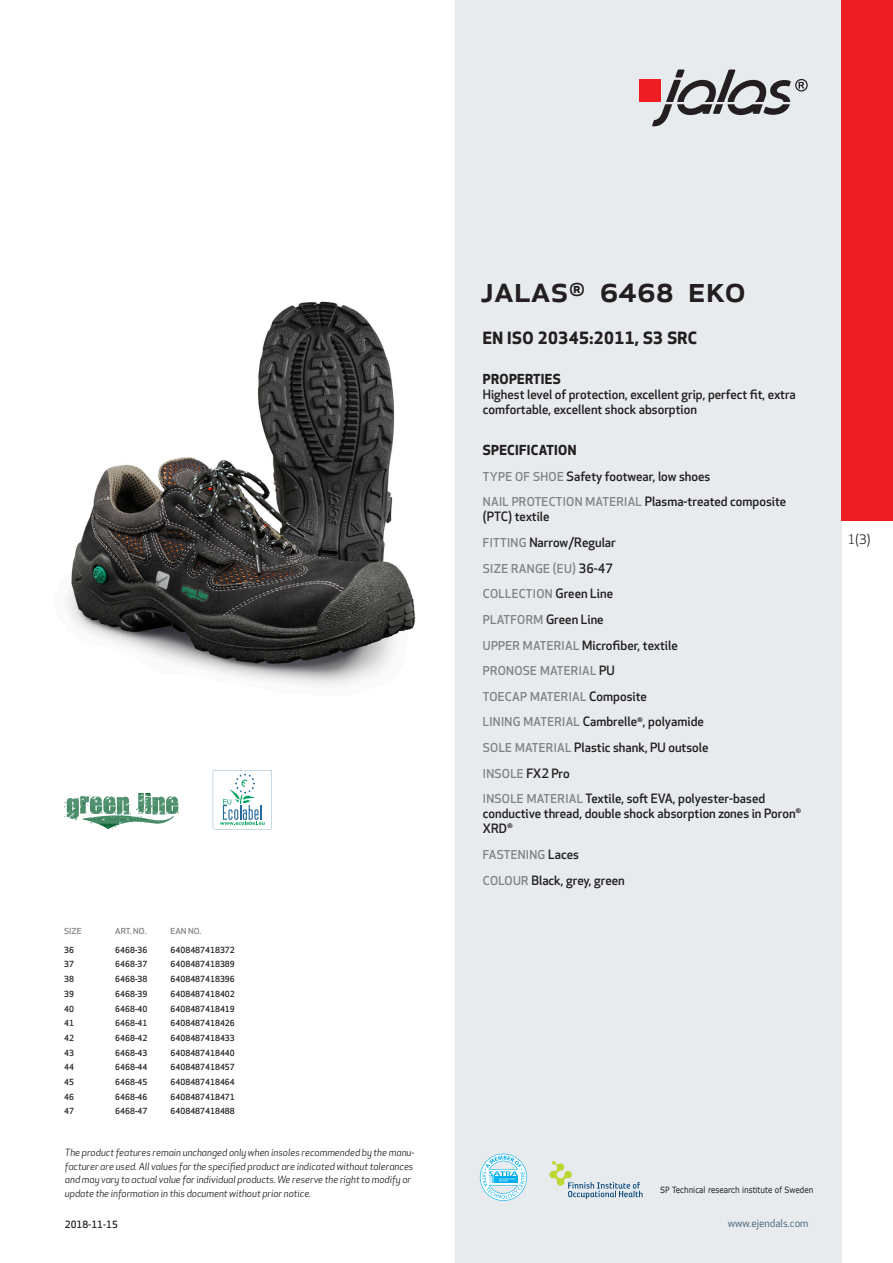
<style>
.page{position:relative;width:893px;height:1263px;background:#fff}
.page>*{position:absolute;margin:0;border:0;box-sizing:border-box;transform-origin:0 0}
.prodname{font:500 36px "Apex New";color:#231f20}
.Funktion_body{font:700 16.5px "Apex New";letter-spacing:.025em;color:#231f20}
.Funktion_body-2{font:700 13.5px "Apex New";letter-spacing:.025em;color:#231f20}
.t1{font:12.75px "Apex New";color:#231f20}
.Funktion_body-3{font:500 12.6px/15px "Apex New";color:#231f20}
.Funktion_body-4{font:500 12px "Apex New";letter-spacing:.025em;color:#808285}
.t2{font:10.5px "Apex New";color:#405968}
.t3{font:italic 9.75px/13.5px "Apex New";color:#231f20}
.Sidfot_datum{font:500 9.75px "Apex New";color:#231f20}
.t4{font:8.55px "Verdana";color:#231f20;scale:.85 1}
.ArticleTable_body{font:500 8.25px "Apex New";color:#231f20}
.ArticeTable_header{font:500 8.1px "Apex New";color:#808285;scale:1.06 1}
.s1{font-size:12px;color:#808285}
.s2{font-size:12.6px;color:#231f20}
</style>
<div class="page">
<div style="left:455px;top:0;width:387px;height:1263px;background:#e8ebee"></div>
<svg style="left:549px;top:1161px;width:94px;height:38px"></svg>
<svg style="left:480px;top:1154px;width:47px;height:47px"></svg>
<div style="left:639px;top:80px;width:22px;height:22px;background:#ee1d23"></div>
<svg style="left:652px;top:70px;width:156px;height:56px"></svg>
<div style="left:842px;top:0;width:51px;height:520px;background:#ee1d23"></div>
<img style="left:68px;top:302px;width:347px;height:383px">
<svg style="left:64px;top:791px;width:115px;height:38px"></svg>
<svg style="left:213px;top:770px;width:59px;height:59px"></svg>
<p class="ArticeTable_header" style="left:64px;top:925px;width:18px">SIZE</p>
<p class="ArticeTable_header" style="left:115px;top:925px;width:31px">ART. NO.</p>
<p class="ArticeTable_header" style="left:171px;top:925px;width:31px">EAN NO.</p>
<p class="ArticleTable_body" style="left:64px;top:944px;width:11px">36</p>
<p class="ArticleTable_body" style="left:115px;top:944px;width:34px">6468-36</p>
<p class="ArticleTable_body" style="left:171px;top:944px;width:66px">6408487418372</p>
<p class="ArticleTable_body" style="left:64px;top:959px;width:11px">37</p>
<p class="ArticleTable_body" style="left:115px;top:959px;width:34px">6468-37</p>
<p class="ArticleTable_body" style="left:171px;top:959px;width:66px">6408487418389</p>
<p class="ArticleTable_body" style="left:64px;top:973px;width:11px">38</p>
<p class="ArticleTable_body" style="left:115px;top:973px;width:34px">6468-38</p>
<p class="ArticleTable_body" style="left:171px;top:973px;width:66px">6408487418396</p>
<p class="ArticleTable_body" style="left:64px;top:988px;width:11px">39</p>
<p class="ArticleTable_body" style="left:115px;top:988px;width:34px">6468-39</p>
<p class="ArticleTable_body" style="left:171px;top:988px;width:66px">6408487418402</p>
<p class="ArticleTable_body" style="left:64px;top:1003px;width:11px">40</p>
<p class="ArticleTable_body" style="left:115px;top:1003px;width:34px">6468-40</p>
<p class="ArticleTable_body" style="left:171px;top:1003px;width:66px">6408487418419</p>
<p class="ArticleTable_body" style="left:64px;top:1018px;width:11px">41</p>
<p class="ArticleTable_body" style="left:115px;top:1018px;width:34px">6468-41</p>
<p class="ArticleTable_body" style="left:171px;top:1018px;width:66px">6408487418426</p>
<p class="ArticleTable_body" style="left:64px;top:1032px;width:11px">42</p>
<p class="ArticleTable_body" style="left:115px;top:1032px;width:34px">6468-42</p>
<p class="ArticleTable_body" style="left:171px;top:1032px;width:66px">6408487418433</p>
<p class="ArticleTable_body" style="left:64px;top:1047px;width:11px">43</p>
<p class="ArticleTable_body" style="left:115px;top:1047px;width:34px">6468-43</p>
<p class="ArticleTable_body" style="left:171px;top:1047px;width:66px">6408487418440</p>
<p class="ArticleTable_body" style="left:64px;top:1062px;width:11px">44</p>
<p class="ArticleTable_body" style="left:115px;top:1062px;width:34px">6468-44</p>
<p class="ArticleTable_body" style="left:171px;top:1062px;width:66px">6408487418457</p>
<p class="ArticleTable_body" style="left:64px;top:1076px;width:11px">45</p>
<p class="ArticleTable_body" style="left:115px;top:1076px;width:34px">6468-45</p>
<p class="ArticleTable_body" style="left:171px;top:1076px;width:66px">6408487418464</p>
<p class="ArticleTable_body" style="left:64px;top:1091px;width:11px">46</p>
<p class="ArticleTable_body" style="left:115px;top:1091px;width:34px">6468-46</p>
<p class="ArticleTable_body" style="left:171px;top:1091px;width:66px">6408487418471</p>
<p class="ArticleTable_body" style="left:64px;top:1106px;width:11px">47</p>
<p class="ArticleTable_body" style="left:115px;top:1106px;width:34px">6468-47</p>
<p class="ArticleTable_body" style="left:171px;top:1106px;width:66px">6408487418488</p>
<p class="t3" style="left:65px;top:1146px;width:351px">The product features remain unchanged only when insoles recommended by the manu&shy;facturer are used. All values for the specified product are indicated without tolerances and may vary to actual value for individual products. We reserve the right to modify or update the information in this document without prior notice.</p>
<p class="Sidfot_datum" style="left:65px;top:1218px;width:54px">2018-11-15</p>
<p class="prodname" style="left:480px;top:265px;width:267px">JALAS<sup>®</sup> 6468 Eko</p>
<p class="Funktion_body" style="left:483px;top:326px;width:216px">EN ISO 20345:2011, S3 SRC</p>
<p class="Funktion_body-2" style="left:483px;top:370px;width:79px">PROPERTIES</p>
<p class="Funktion_body-3" style="left:483px;top:387px;width:314px">Highest level of protection, excellent grip, perfect fit, extra comfortable, excellent shock absorption</p>
<p class="Funktion_body-2" style="left:483px;top:440px;width:95px">SPECIFICATION</p>
<p class="Funktion_body-3" style="left:483px;top:468px;width:229px"><span class="s1">TYPE OF SHOE</span> Safety footwear, low shoes</p>
<p class="Funktion_body-3" style="left:483px;top:494px;width:305px"><span class="s1">NAIL PROTECTION MATERIAL</span> Plasma-treated composite (PTC) textile</p>
<p class="Funktion_body-3" style="left:483px;top:535px;width:134px"><span class="s1">FITTING</span> Narrow/Regular</p>
<p class="Funktion_body-4" style="left:483px;top:560px;width:132px">SIZE RANGE (EU) <span class="s2">36-47</span></p>
<p class="Funktion_body-4" style="left:483px;top:586px;width:132px">COLLECTION <span class="s2">Green Line</span></p>
<p class="Funktion_body-3" style="left:483px;top:612px;width:122px"><span class="s1">PLATFORM</span> Green Line</p>
<p class="Funktion_body-3" style="left:483px;top:637px;width:196px"><span class="s1">UPPER MATERIAL</span> Microfiber, textile</p>
<p class="Funktion_body-4" style="left:483px;top:663px;width:133px">PRONOSE MATERIAL <span class="s2">PU</span></p>
<p class="Funktion_body-4" style="left:483px;top:688px;width:166px">TOECAP MATERIAL <span class="s2">Composite</span></p>
<p class="Funktion_body-3" style="left:483px;top:714px;width:223px"><span class="s1">LINING MATERIAL</span> Cambrelle<sup>®</sup>, polyamide</p>
<p class="Funktion_body-3" style="left:483px;top:740px;width:227px"><span class="s1">SOLE MATERIAL</span> Plastic shank, PU outsole</p>
<p class="Funktion_body-4" style="left:483px;top:765px;width:88px">INSOLE <span class="s2">FX2 Pro</span></p>
<p class="Funktion_body-3" style="left:483px;top:791px;width:320px"><span class="s1">INSOLE MATERIAL</span> Textile, soft EVA, polyester-based conductive thread, double shock absorption zones in Poron<sup>®<br></sup>XRD<sup>®</sup></p>
<p class="Funktion_body-4" style="left:483px;top:846px;width:98px">FASTENING <span class="s2">Laces</span></p>
<p class="Funktion_body-3" style="left:483px;top:872px;width:143px"><span class="s1">COLOUR</span> Black, grey, green</p>
<p class="t1" style="left:848px;top:531px;width:24px">1(3)</p>
<p class="t4" style="left:660px;top:1184px;width:182px">SP Technical research institute of Sweden</p>
<p class="t2" style="left:728px;top:1217px;width:82px">www.ejendals.com</p>
</div>
